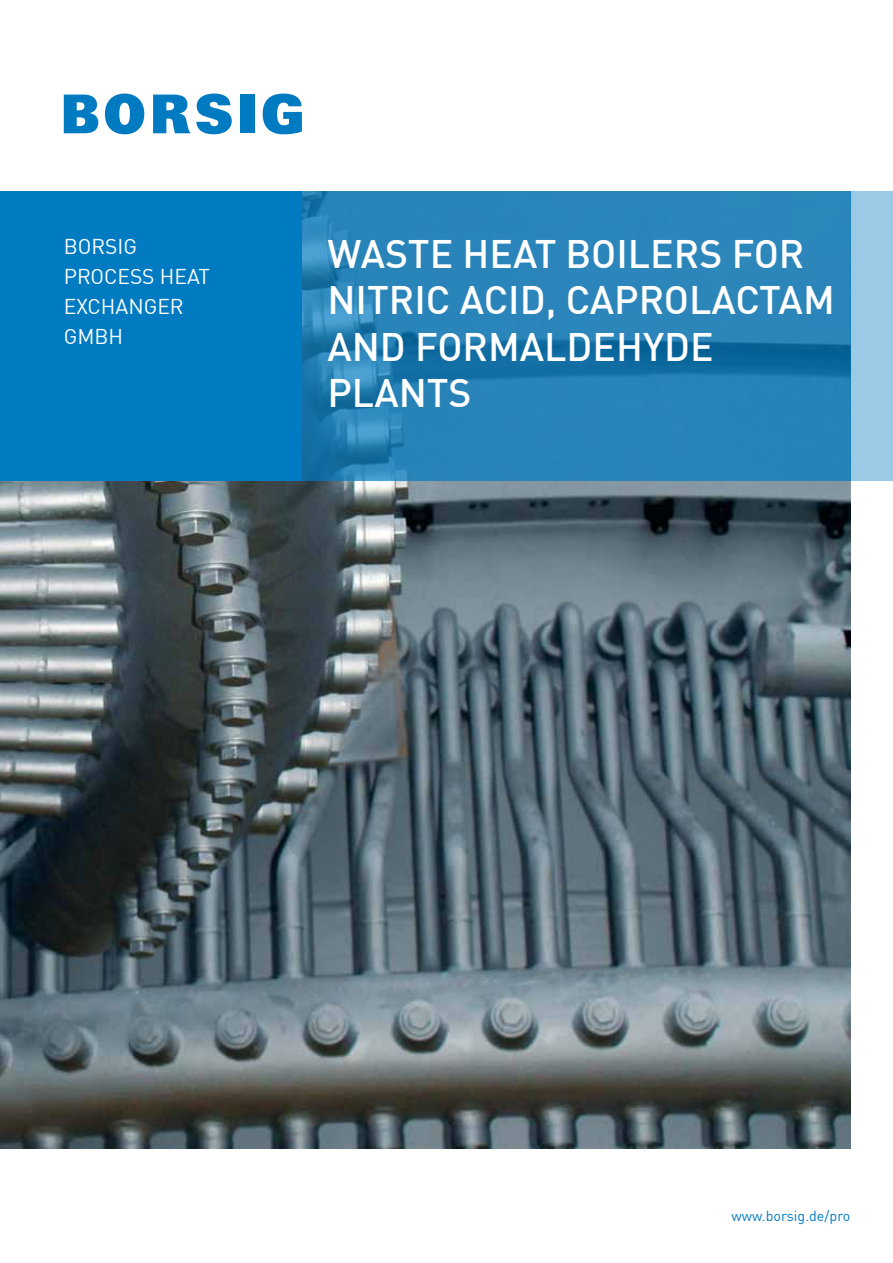
<style>
.page{position:relative;width:893px;height:1263px;background:#fff}
.page>*{position:absolute;margin:0;border:0;box-sizing:border-box;transform-origin:0 0}
.t1{font:500 39px/46.5px "DIN Pro";color:#fff}
.t2{font:21px/30px "DIN Pro";color:#fff}
.t3{font:14.25px "DIN Pro";color:#007bc2}
</style>
<div class="page">
<img style="left:0;top:480px;width:850px;height:668px">
<svg style="left:302px;top:191px;width:548px;height:289px;background:#2681b5"></svg>
<div style="left:0;top:191px;width:302px;height:289px;background:#007bc2"></div>
<div style="left:850px;top:191px;width:43px;height:289px;background:#9acae6"></div>
<svg style="left:64px;top:95px;width:34px;height:38px"></svg>
<svg style="left:105px;top:94px;width:39px;height:40px"></svg>
<svg style="left:153px;top:94px;width:79px;height:40px"></svg>
<div style="left:240px;top:95px;width:14px;height:38px;background:#007bc2"></div>
<svg style="left:263px;top:94px;width:39px;height:40px"></svg>
<p class="t2" style="left:64px;top:230px;width:148px">BORSIG<br>PROCESS HEAT<br>EXCHANGER<br>GMBH</p>
<p class="t1" style="left:327px;top:228px;width:509px">WASTE HEAT BOILERS FOR<br>NITRIC ACID, CAPROLACTAM<br>AND FORMALDEHYDE<br>PLANTS</p>
<p class="t3" style="left:731px;top:1205px;width:120px">www.borsig.de/pro</p>
</div>
